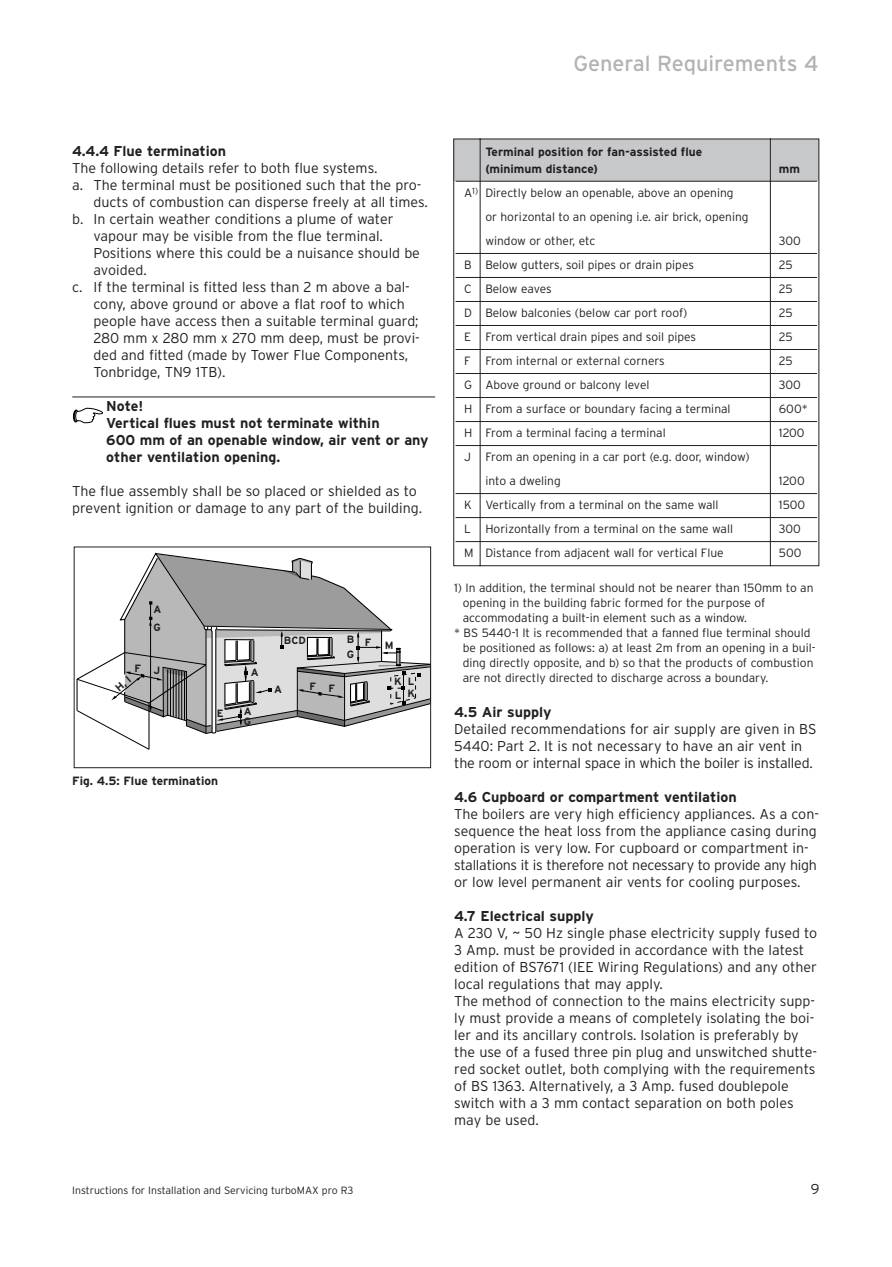
<style>
.page{position:relative;width:892px;height:1267px;background:#fff}
.page>*{position:absolute;margin:0;border:0;box-sizing:border-box;transform-origin:0 0}
.t1{font:21.75px "Interstate";color:#b2b3b7}
.t2{font:300 14.25px/17px "Interstate";color:#231f20}
.t3{font:700 14.25px/17px "Interstate";color:#231f20}
.t4{font:300 12px/24px "Interstate";color:#231f20}
.t5{font:700 12px/17px "Interstate";color:#231f20}
.t6{font:300 10.5px "Interstate";color:#231f20}
.t7{font:700 10.5px/17.2px "Interstate";color:#231f20}
</style>
<div class="page">
<svg style="left:72px;top:138px;width:748px;height:631px"></svg>
<svg style="left:76px;top:551px;width:354px;height:199px"></svg>
<h1 class="t1" style="left:573px;top:55px;width:246px">General Requirements 4</h1>
<p class="t3" style="left:72px;top:143px;width:155px">4.4.4 Flue termination</p>
<p class="t2" style="left:72px;top:160px;width:307px">The following details refer to both flue systems.</p>
<p class="t2" style="left:72px;top:177px;width:351px">a. The terminal must be positioned such that the pro-</p>
<p class="t2" style="left:93px;top:194px;width:336px">ducts of combustion can disperse freely at all times.</p>
<p class="t2" style="left:72px;top:211px;width:323px">b. In certain weather conditions a plume of water</p>
<p class="t2" style="left:93px;top:228px;width:291px">vapour may be visible from the flue terminal.</p>
<p class="t2" style="left:93px;top:245px;width:328px">Positions where this could be a nuisance should be</p>
<p class="t2" style="left:93px;top:262px;width:55px">avoided.</p>
<p class="t2" style="left:72px;top:279px;width:339px">c. If the terminal is fitted less than 2 m above a bal-</p>
<p class="t2" style="left:93px;top:296px;width:313px">cony, above ground or above a flat roof to which</p>
<p class="t2" style="left:93px;top:313px;width:327px">people have access then a suitable terminal guard;</p>
<p class="t2" style="left:93px;top:331px;width:328px">280 mm x 280 mm x 270 mm deep, must be provi-</p>
<p class="t2" style="left:93px;top:348px;width:316px">ded and fitted (made by Tower Flue Components,</p>
<p class="t2" style="left:93px;top:365px;width:134px">Tonbridge, TN9 1TB).</p>
<p class="t3" style="left:106px;top:398px;width:324px">Note!<br>Vertical flues must not terminate within<br>600 mm of an openable window, air vent or any other ventilation opening.</p>
<p class="t2" style="left:72px;top:484px;width:351px">The flue assembly shall be so placed or shielded as to prevent ignition or damage to any part of the building.</p>
<p class="t7" style="left:153px;top:602px;width:9px">A<br>G</p>
<p class="t7" style="left:134px;top:661px;width:27px">F J</p>
<p class="t7" style="left:217px;top:705px;width:8px">E</p>
<p class="t5" style="left:72px;top:773px;width:148px">Fig. 4.5: Flue termination</p>
<p class="t7" style="left:251px;top:665px;width:9px">A</p>
<p class="t7" style="left:244px;top:704px;width:9px">A</p>
<p class="t7" style="left:244px;top:714px;width:9px">G</p>
<p class="t7" style="left:284px;top:632px;width:23px">BCD</p>
<p class="t7" style="left:347px;top:633px;width:26px">B F</p>
<p class="t7" style="left:347px;top:647px;width:9px">G</p>
<p class="t7" style="left:384px;top:638px;width:10px">M</p>
<p class="t7" style="left:274px;top:681px;width:9px">A</p>
<p class="t7" style="left:309px;top:679px;width:27px">F F</p>
<p class="t7" style="left:408px;top:673px;width:8px">L</p>
<p class="t7" style="left:394px;top:673px;width:9px">K</p>
<p class="t7" style="left:407px;top:686px;width:9px">K</p>
<p class="t7" style="left:395px;top:687px;width:8px">L</p>
<p class="t5" style="left:485px;top:144px;width:218px">Terminal position for fan-assisted flue (minimum distance)</p>
<p class="t4" style="left:485px;top:181px;width:265px;text-indent:-21px">A<sup>1)</sup> Directly below an openable, above an opening<br>or horizontal to an opening i.e. air brick, opening window or other, etc</p>
<p class="t5" style="left:778px;top:161px;width:23px">mm</p>
<p class="t4" style="left:778px;top:229px;width:24px">300</p>
<p class="t4" style="left:464px;top:253px;width:231px">B Below gutters, soil pipes or drain pipes</p>
<p class="t4" style="left:778px;top:253px;width:15px">25</p>
<p class="t4" style="left:464px;top:277px;width:89px">C Below eaves</p>
<p class="t4" style="left:778px;top:277px;width:15px">25</p>
<p class="t4" style="left:464px;top:301px;width:225px">D Below balconies (below car port roof)</p>
<p class="t4" style="left:778px;top:301px;width:15px">25</p>
<p class="t4" style="left:464px;top:325px;width:233px">E From vertical drain pipes and soil pipes</p>
<p class="t4" style="left:778px;top:325px;width:15px">25</p>
<p class="t4" style="left:464px;top:349px;width:202px">F From internal or external corners</p>
<p class="t4" style="left:778px;top:349px;width:15px">25</p>
<p class="t4" style="left:464px;top:373px;width:187px">G Above ground or balcony level</p>
<p class="t4" style="left:778px;top:373px;width:24px">300</p>
<p class="t4" style="left:464px;top:397px;width:268px">H From a surface or boundary facing a terminal</p>
<p class="t4" style="left:778px;top:397px;width:30px">600*</p>
<p class="t4" style="left:464px;top:421px;width:203px">H From a terminal facing a terminal</p>
<p class="t4" style="left:778px;top:421px;width:27px">1200</p>
<p class="t4" style="left:485px;top:445px;width:266px;text-indent:-21px">J From an opening in a car port (e.g. door, window) into a dweling</p>
<p class="t4" style="left:778px;top:469px;width:27px">1200</p>
<p class="t4" style="left:464px;top:493px;width:256px">K Vertically from a terminal on the same wall</p>
<p class="t4" style="left:778px;top:493px;width:28px">1500</p>
<p class="t4" style="left:464px;top:517px;width:270px">L Horizontally from a terminal on the same wall</p>
<p class="t4" style="left:778px;top:517px;width:24px">300</p>
<p class="t4" style="left:464px;top:541px;width:261px">M Distance from adjacent wall for vertical Flue</p>
<p class="t4" style="left:778px;top:541px;width:24px">500</p>
<p class="t4" style="left:454px;top:577px;width:361px">1) In addition, the terminal should not be nearer than 150mm to an</p>
<p class="t4" style="left:462px;top:592px;width:304px">opening in the building fabric formed for the purpose of</p>
<p class="t4" style="left:462px;top:607px;width:286px">accommodating a built-in element such as a window.</p>
<p class="t4" style="left:454px;top:622px;width:358px">* BS 5440-1 It is recommended that a fanned flue terminal should</p>
<p class="t4" style="left:462px;top:637px;width:354px">be positioned as follows: a) at least 2m from an opening in a buil-</p>
<p class="t4" style="left:462px;top:652px;width:352px">ding directly opposite, and b) so that the products of combustion</p>
<p class="t4" style="left:462px;top:667px;width:307px">are not directly directed to discharge across a boundary.</p>
<p class="t3" style="left:454px;top:704px;width:99px">4.5 Air supply</p>
<p class="t2" style="left:454px;top:722px;width:364px">Detailed recommendations for air supply are given in BS<br>5440: Part 2. It is not necessary to have an air vent in the room or internal space in which the boiler is installed.</p>
<p class="t3" style="left:454px;top:790px;width:284px">4.6 Cupboard or compartment ventilation</p>
<p class="t2" style="left:454px;top:807px;width:366px">The boilers are very high efficiency appliances. As a con&shy;sequence the heat loss from the appliance casing during operation is very low. For cupboard or compartment in&shy;stallations it is therefore not necessary to provide any high or low level permanent air vents for cooling purposes.</p>
<p class="t3" style="left:454px;top:909px;width:141px">4.7 Electrical supply</p>
<p class="t2" style="left:454px;top:926px;width:364px">A 230 V, ~ 50 Hz single phase electricity supply fused to 3 Amp. must be provided in accordance with the latest edition of BS7671 (IEE Wiring Regulations) and any other local regulations that may apply.<br>The method of connection to the mains electricity supp&shy;ly must provide a means of completely isolating the boi&shy;ler and its ancillary controls. Isolation is preferably by the use of a fused three pin plug and unswitched shutte&shy;red socket outlet, both complying with the requirements of BS 1363. Alternatively, a 3 Amp. fused doublepole switch with a 3 mm contact separation on both poles may be used.</p>
<p class="t6" style="left:72px;top:1185px;width:283px">Instructions for Installation and Servicing turboMAX pro R3</p>
<p class="t2" style="left:810px;top:1181px;width:10px">9</p>
</div>
